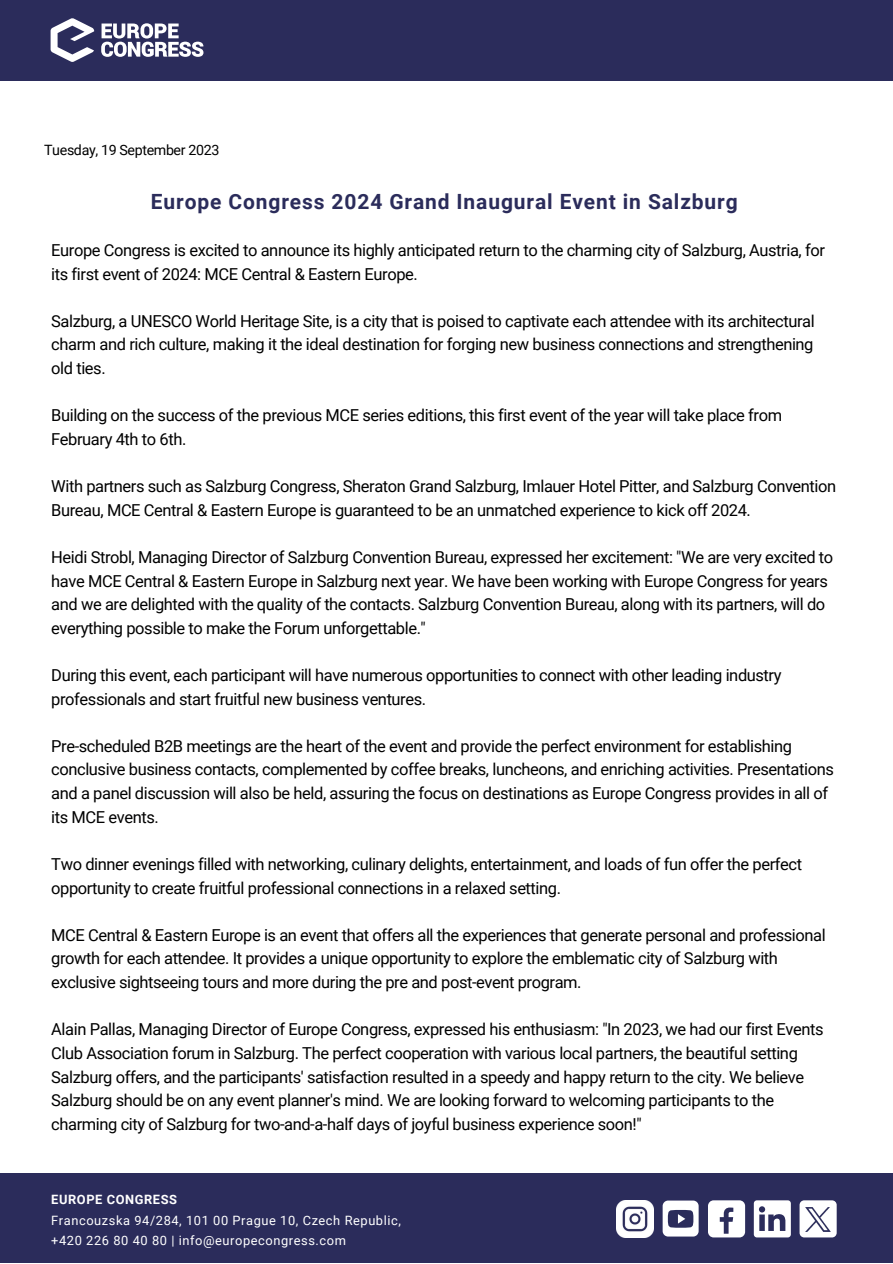
<style>
.page{position:relative;width:893px;height:1264px;background:#fff}
.page>*{position:absolute;margin:0;border:0;box-sizing:border-box;transform-origin:0 0}
.t1{font:700 21px "Roboto";letter-spacing:.04em;color:#2b2c5b}
.t2{font:16.5px/23.5px "Roboto";letter-spacing:-.025em;color:#000001}
.t3{font:14.25px "Roboto";letter-spacing:-.025em;color:#000001}
.t4{font:12.9px "Roboto";letter-spacing:.045em;color:#fff}
.t5{font:700 12.9px "Roboto";letter-spacing:.045em;color:#fff}
</style>
<div class="page">
<div style="left:0;top:0;width:892px;height:81px;background:#2b2c5b"></div>
<div style="left:0;top:1173px;width:892px;height:89px;background:#2b2c5b"></div>
<svg style="left:101px;top:23px;width:102px;height:34px"></svg>
<svg style="left:51px;top:18px;width:43px;height:44px"></svg>
<div style="left:662px;top:1200px;width:36px;height:36px;background:#fff;border-radius:5px"></div>
<svg style="left:667px;top:1210px;width:26px;height:17px"></svg>
<div style="left:708px;top:1200px;width:37px;height:37px;background:#fff;border-radius:6px"></div>
<svg style="left:719px;top:1207px;width:14px;height:26px"></svg>
<svg style="left:753px;top:1200px;width:37px;height:37px"></svg>
<img style="left:616px;top:1200px;width:37px;height:37px">
<div style="left:799px;top:1200px;width:37px;height:37px;background:#fff;border-radius:5px"></div>
<img style="left:805px;top:1207px;width:25px;height:24px">
<p class="t3" style="left:44px;top:141px;width:177px">Tuesday, 19 September 2023</p>
<p class="t1" style="left:151px;top:189px;width:588px">Europe Congress 2024 Grand Inaugural Event in Salzburg</p>
<p class="t2" style="left:51px;top:238px;width:775px">Europe Congress is excited to announce its highly anticipated return to the charming city of Salzburg, Austria, for its first event of 2024: MCE Central &amp; Eastern Europe.</p>
<p class="t2" style="left:51px;top:309px;width:765px">Salzburg, a UNESCO World Heritage Site, is a city that is poised to captivate each attendee with its architectural charm and rich culture, making it the ideal destination for forging new business connections and strengthening</p>
<p class="t2" style="left:51px;top:356px;width:56px">old ties.</p>
<p class="t2" style="left:51px;top:404px;width:732px">Building on the success of the previous MCE series editions, this first event of the year will take place from<br>February 4th to 6th.</p>
<p class="t2" style="left:51px;top:474px;width:786px">With partners such as Salzburg Congress, Sheraton Grand Salzburg, Imlauer Hotel Pitter, and Salzburg Convention<br>Bureau, MCE Central &amp; Eastern Europe is guaranteed to be an unmatched experience to kick off 2024.</p>
<p class="t2" style="left:51px;top:545px;width:783px">Heidi Strobl, Managing Director of Salzburg Convention Bureau, expressed her excitement: "We are very excited to have MCE Central &amp; Eastern Europe in Salzburg next year. We have been working with Europe Congress for years and we are delighted with the quality of the contacts. Salzburg Convention Bureau, along with its partners, will do everything possible to make the Forum unforgettable."</p>
<p class="t2" style="left:51px;top:663px;width:731px">During this event, each participant will have numerous opportunities to connect with other leading industry professionals and start fruitful new business ventures.</p>
<p class="t2" style="left:51px;top:734px;width:784px">Pre-scheduled B2B meetings are the heart of the event and provide the perfect environment for establishing conclusive business contacts, complemented by coffee breaks, luncheons, and enriching activities. Presentations and a panel discussion will also be held, assuring the focus on destinations as Europe Congress provides in all of its MCE events.</p>
<p class="t2" style="left:51px;top:852px;width:752px">Two dinner evenings filled with networking, culinary delights, entertainment, and loads of fun offer the perfect opportunity to create fruitful professional connections in a relaxed setting.</p>
<p class="t2" style="left:51px;top:923px;width:775px">MCE Central &amp; Eastern Europe is an event that offers all the experiences that generate personal and professional growth for each attendee. It provides a unique opportunity to explore the emblematic city of Salzburg with exclusive sightseeing tours and more during the pre and post-event program.</p>
<p class="t2" style="left:51px;top:1017px;width:773px">Alain Pallas, Managing Director of Europe Congress, expressed his enthusiasm: "In 2023, we had our first Events Club Association forum in Salzburg. The perfect cooperation with various local partners, the beautiful setting Salzburg offers, and the participants' satisfaction resulted in a speedy and happy return to the city. We believe Salzburg should be on any event planner's mind. We are looking forward to welcoming participants to the charming city of Salzburg for two-and-a-half days of joyful business experience soon!"</p>
<p class="t5" style="left:51px;top:1192px;width:127px">EUROPE CONGRESS</p>
<p class="t4" style="left:51px;top:1212px;width:351px">Francouzska 94/284, 101 00 Prague 10, Czech Republic,</p>
<p class="t4" style="left:51px;top:1232px;width:296px">+420 226 80 40 80 | info@europecongress.com</p>
</div>
